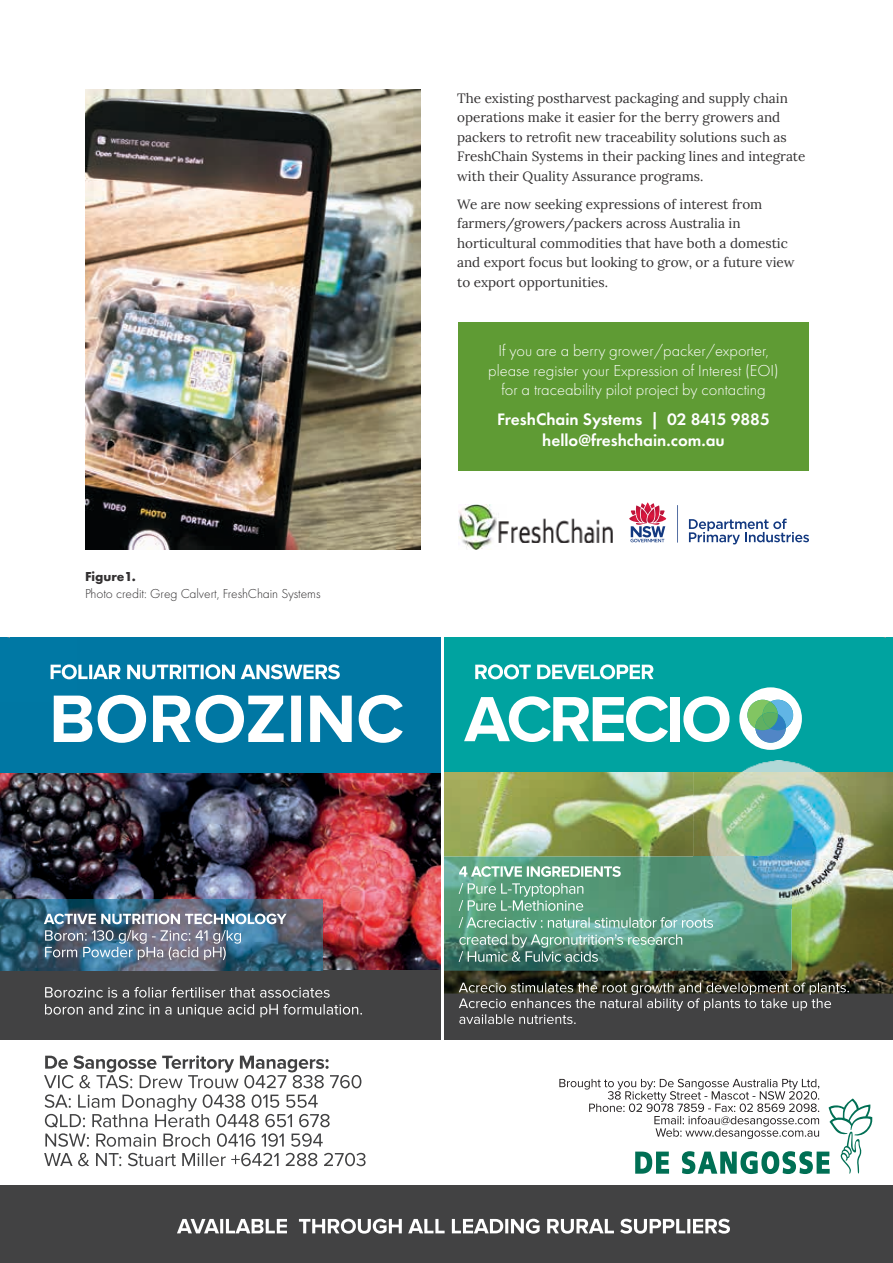
<style>
.page{position:relative;width:893px;height:1263px;background:#fff}
.page>*{position:absolute;margin:0;border:0;box-sizing:border-box;transform-origin:0 0}
.t1{font:600 17.25px/21px "Futura PT";color:#fff;text-align:center}
.t2{font:300 16.5px/19.5px "Futura PT";color:#fff;text-align:center}
.t3{font:13.5px/19.5px "Lora";color:#323031}
.t4{font:300 13.5px "Futura PT";color:#323031}
.t5{font:700 13.5px "Futura PT";color:#323031}
</style>
<div class="page">
<img style="left:0;top:773px;width:441px;height:197px">
<div style="left:0;top:970px;width:893px;height:70px;background:#424243"></div>
<img style="left:444px;top:771px;width:449px;height:222px">
<img style="left:444px;top:856px;width:347px;height:114px">
<img style="left:0;top:899px;width:323px;height:71px">
<svg style="left:45px;top:987px;width:285px;height:11px"></svg>
<svg style="left:45px;top:1004px;width:317px;height:13px"></svg>
<div style="left:0;top:638px;width:442px;height:135px;background:#0077a3"></div>
<div style="left:442px;top:638px;width:451px;height:133px;background:#00a3a0"></div>
<hr style="left:442px;top:638px;width:2px;height:426px;background:#fff">
<svg style="left:464px;top:696px;width:204px;height:46px"></svg>
<div style="left:670px;top:697px;width:10px;height:44px;background:#fff"></div>
<svg style="left:683px;top:696px;width:46px;height:46px"></svg>
<svg style="left:739px;top:687px;width:63px;height:63px"></svg>
<svg style="left:459px;top:982px;width:390px;height:42px"></svg>
<svg style="left:51px;top:664px;width:289px;height:15px"></svg>
<svg style="left:475px;top:664px;width:178px;height:15px"></svg>
<svg style="left:44px;top:913px;width:243px;height:11px"></svg>
<img style="left:45px;top:930px;width:196px;height:30px">
<svg style="left:459px;top:866px;width:162px;height:11px"></svg>
<svg style="left:459px;top:883px;width:124px;height:28px;background:#76b093"></svg>
<svg style="left:459px;top:917px;width:254px;height:11px;background:#84b8a4"></svg>
<svg style="left:459px;top:934px;width:223px;height:28px;background:#659786"></svg>
<img style="left:693px;top:771px;width:200px;height:88px">
<img style="left:791px;top:859px;width:102px;height:50px">
<img style="left:693px;top:856px;width:98px;height:53px">
<img style="left:742px;top:761px;width:73px;height:10px">
<svg style="left:44px;top:1055px;width:317px;height:33px"></svg>
<svg style="left:45px;top:1094px;width:285px;height:53px"></svg>
<svg style="left:44px;top:1153px;width:322px;height:13px"></svg>
<div style="left:0;top:1185px;width:893px;height:78px;background:#424243"></div>
<svg style="left:177px;top:1219px;width:553px;height:15px"></svg>
<svg style="left:54px;top:695px;width:349px;height:48px"></svg>
<svg style="left:559px;top:1079px;width:314px;height:95px"></svg>
<img style="left:85px;top:89px;width:336px;height:460px">
<div style="left:458px;top:323px;width:351px;height:148px;background:#5f9b34"></div>
<svg style="left:629px;top:502px;width:37px;height:40px"></svg>
<svg style="left:677px;top:505px;width:1px;height:38px"></svg>
<svg style="left:689px;top:519px;width:120px;height:25px"></svg>
<img style="left:458px;top:504px;width:39px;height:45px">
<img style="left:498px;top:519px;width:115px;height:24px">
<p class="t5" style="left:85px;top:568px;width:52px">Figure1.</p>
<p class="t4" style="left:85px;top:586px;width:237px">Photo credit: Greg Calvert, FreshChain Systems</p>
<p class="t3" style="left:457px;top:87px;width:350px">The existing postharvest packaging and supply chain operations make it easier for the berry growers and packers to retrofit new traceability solutions such as FreshChain Systems in their packing lines and integrate with their Quality Assurance programs.</p>
<p class="t3" style="left:457px;top:193px;width:339px">We are now seeking expressions of interest from farmers/growers/packers across Australia in horticultural commodities that have both a domestic and export focus but looking to grow, or a future view to export opportunities.</p>
<p class="t2" style="left:488px;top:341px;width:292px">If you are a berry grower/packer/exporter, please register your Expression of Interest (EOI) for a traceability pilot project by contacting</p>
<p class="t1" style="left:497px;top:408px;width:274px">FreshChain Systems | 02 8415 9885 hello@freshchain.com.au</p>
</div>
